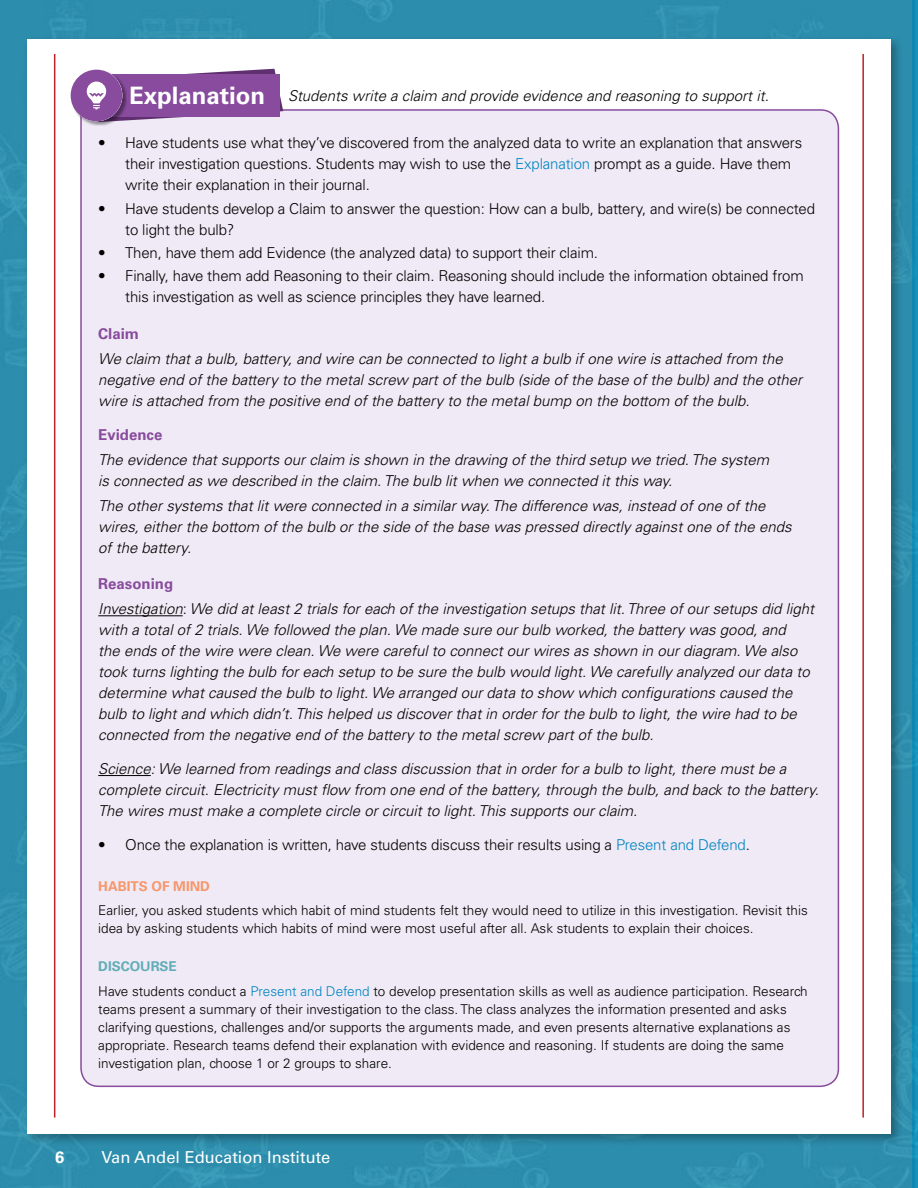
<style>
.page{position:relative;width:918px;height:1188px;background:#fff}
.page>*{position:absolute;margin:0;border:0;box-sizing:border-box;transform-origin:0 0}
.t1{font:700 24px "Univers LT Std";color:#fff}
.t2{font:16.5px "Univers LT Std";color:#fff}
.t3{font:700 16.5px "Univers LT Std";color:#fff}
.t4{font:italic 300 15px/21px "Univers LT Std";color:#000}
.t5{font:300 15px/21px "Univers LT Std";letter-spacing:-.01em;color:#000}
.t6{font:700 15px "Univers LT Std";color:#884b9d}
.t7{font:300 13.5px/18px "Univers LT Std";color:#000}
.t8{font:700 13.5px "Univers LT Std";color:#f7966b}
.s1{font-weight:700;font-style:normal;font-size:24px;color:#fff}
.s2{color:#0084c2}
.s3{font-weight:700;font-style:normal;color:#884b9d}
.s4{font-style:normal}
.s5{font-weight:700;color:#60adb8}
</style>
<div class="page">
<img style="left:0;top:0;width:912px;height:1188px">
<div style="left:23px;top:35px;width:881px;height:1112px;background:#000;opacity:.3"></div>
<div style="left:27px;top:39px;width:864px;height:1095px;background:#fff"></div>
<div style="left:912px;top:0;width:6px;height:1188px;background:#0f87b2"></div>
<hr style="left:915px;top:0;width:3px;height:1187px;background:#1692b8">
<hr style="left:54px;top:54px;width:1px;height:1064px;background:#c02026">
<hr style="left:862px;top:54px;width:2px;height:1064px;background:#c02026">
<div style="left:80px;top:109px;width:760px;height:979px;background:#efeaf5"></div>
<hr style="left:98px;top:615px;width:85px;height:1px;background:#000">
<hr style="left:98px;top:775px;width:53px;height:1px;background:#000">
<div style="left:71px;top:70px;width:56px;height:56px;background:#000;opacity:.4"></div>
<svg style="left:71px;top:69px;width:212px;height:53px;background:#9a69ab"></svg>
<h1 class="t1" style="left:129px;top:76px;width:138px">Explanation</h1>
<p class="t4" style="left:146px;top:85px;width:625px"><span class="s1">Explanation</span> Students write a claim and provide evidence and reasoning to support it.</p>
<p class="t5" style="left:125px;top:133px;width:679px;text-indent:-27px">• Have students use what they’ve discovered from the analyzed data to write an explanation that answers their investigation questions. Students may wish to use the <span class="s2">Explanation</span> prompt as a guide. Have them write their explanation in their journal.</p>
<p class="t5" style="left:125px;top:198px;width:691px;text-indent:-27px">• Have students develop a Claim to answer the question: How can a bulb, battery, and wire(s) be connected to light the bulb?</p>
<p class="t5" style="left:98px;top:242px;width:501px">• Then, have them add Evidence (the analyzed data) to support their claim.</p>
<p class="t5" style="left:125px;top:265px;width:680px;text-indent:-27px">• Finally, have them add Reasoning to their claim. Reasoning should include the information obtained from this investigation as well as science principles they have learned.</p>
<p class="t6" style="left:98px;top:324px;width:42px">Claim</p>
<p class="t4" style="left:98px;top:348px;width:705px">We claim that a bulb, battery, and wire can be connected to light a bulb if one wire is attached from the negative end of the battery to the metal screw part of the bulb (side of the base of the bulb) and the other wire is attached from the positive end of the battery to the metal bump on the bottom of the bulb.</p>
<p class="t6" style="left:98px;top:425px;width:66px">Evidence</p>
<p class="t4" style="left:98px;top:449px;width:672px">The evidence that supports our claim is shown in the drawing of the third setup we tried. The system is connected as we described in the claim. The bulb lit when we connected it this way.</p>
<p class="t4" style="left:98px;top:495px;width:695px">The other systems that lit were connected in a similar way. The difference was, instead of one of the wires, either the bottom of the bulb or the side of the base was pressed directly against one of the ends of the battery.</p>
<p class="t4" style="left:98px;top:571px;width:717px;line-height:25.2px"><span class="s3">Reasoning<br></span>Investigation<span class="s4">:</span> We did at least 2 trials for each of the investigation setups that lit. Three of our setups did light</p>
<p class="t4" style="left:98px;top:620px;width:713px">with a total of 2 trials. We followed the plan. We made sure our bulb worked, the battery was good, and the ends of the wire were clean. We were careful to connect our wires as shown in our diagram. We also took turns lighting the bulb for each setup to be sure the bulb would light. We carefully analyzed our data to determine what caused the bulb to light. We arranged our data to show which configurations caused the bulb to light and which didn’t. This helped us discover that in order for the bulb to light, the wire had to be connected from the negative end of the battery to the metal screw part of the bulb.</p>
<p class="t4" style="left:98px;top:758px;width:722px">Science: We learned from readings and class discussion that in order for a bulb to light, there must be a complete circuit. Electricity must flow from one end of the battery, through the bulb, and back to the battery.<br>The wires must make a complete circle or circuit to light. This supports our claim.</p>
<p class="t5" style="left:98px;top:834px;width:653px">• Once the explanation is written, have students discuss their results using a <span class="s2">Present and Defend</span>.</p>
<p class="t8" style="left:98px;top:878px;width:113px">HABITS OF MIND</p>
<p class="t7" style="left:98px;top:901px;width:711px">Earlier, you asked students which habit of mind students felt they would need to utilize in this investigation. Revisit this idea by asking students which habits of mind were most useful after all. Ask students to explain their choices.</p>
<p class="t7" style="left:98px;top:954px;width:711px;line-height:24.5px"><span class="s5">DISCOURSE<br></span>Have students conduct a <span class="s2">Present and Defend</span> to develop presentation skills as well as audience participation. Research</p>
<p class="t7" style="left:98px;top:1000px;width:694px">teams present a summary of their investigation to the class. The class analyzes the information presented and asks clarifying questions, challenges and/or supports the arguments made, and even presents alternative explanations as appropriate. Research teams defend their explanation with evidence and reasoning. If students are doing the same investigation plan, choose 1 or 2 groups to share.</p>
<p class="t3" style="left:55px;top:1148px;width:11px">6</p>
<p class="t2" style="left:102px;top:1148px;width:230px">Van Andel Education Institute</p>
</div>
